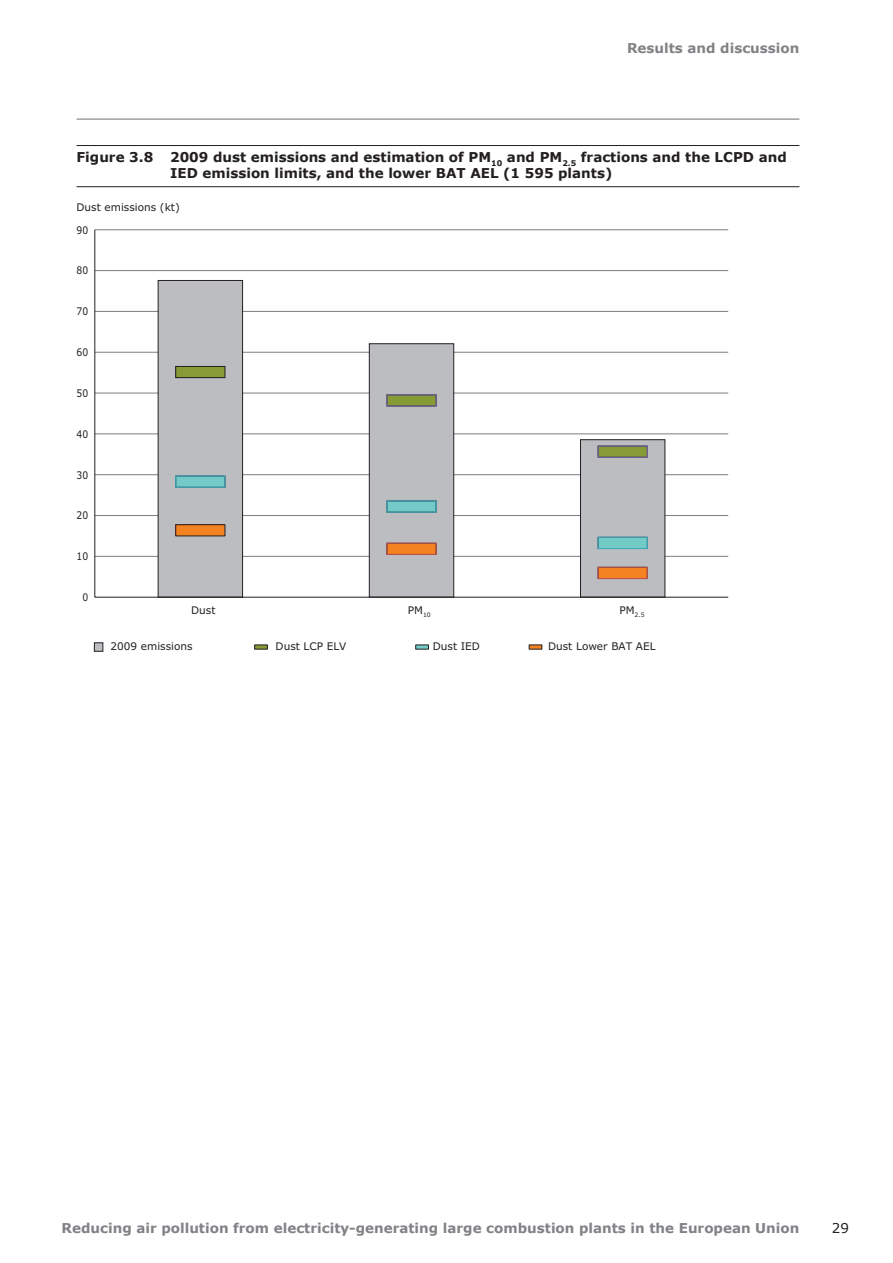
<style>
.page{position:relative;width:893px;height:1263px;background:#fff}
.page>*{position:absolute;margin:0;border:0;box-sizing:border-box;transform-origin:0 0}
.Figure_Title{font:700 13.5px/16.5px "Verdana";color:#231f20}
.t1{font:700 13.5px "Verdana";color:#808285}
.t2{font:13.5px "Verdana";color:#231f20}
.t3{font:10.5px "Verdana";color:#231f20}
.t4{font:10.5px "Verdana";color:#231f20;scale:.87 1}
.t5{font:6.15px "Verdana";color:#231f20}
</style>
<div class="page">
<hr style="left:77px;top:119px;width:722px;height:1px;background:#6c6d70">
<hr style="left:77px;top:145px;width:722px;height:1px;background:#231f20">
<hr style="left:77px;top:186px;width:722px;height:1px;background:#231f20">
<div style="left:94px;top:643px;width:9px;height:8px;background:#bcbdc0;border:1px solid #231f20"></div>
<svg style="left:529px;top:645px;width:13px;height:4px"></svg>
<svg style="left:415px;top:645px;width:14px;height:4px"></svg>
<svg style="left:254px;top:645px;width:14px;height:4px"></svg>
<hr style="left:95px;top:229px;width:633px;height:1px;background:#7b7e7f">
<hr style="left:95px;top:270px;width:633px;height:1px;background:#7b7e7f">
<hr style="left:95px;top:311px;width:633px;height:1px;background:#7b7e7f">
<hr style="left:95px;top:352px;width:633px;height:1px;background:#7b7e7f">
<hr style="left:95px;top:393px;width:633px;height:1px;background:#7b7e7f">
<hr style="left:95px;top:434px;width:633px;height:1px;background:#7b7e7f">
<hr style="left:95px;top:474px;width:633px;height:1px;background:#7b7e7f">
<hr style="left:95px;top:515px;width:633px;height:1px;background:#7b7e7f">
<hr style="left:95px;top:556px;width:633px;height:1px;background:#7b7e7f">
<svg style="left:158px;top:280px;width:507px;height:317px"></svg>
<hr style="left:94px;top:230px;width:1px;height:367px;background:#231f20">
<hr style="left:95px;top:597px;width:633px;height:1px;background:#231f20">
<div style="left:176px;top:366px;width:49px;height:12px;background:#869a35;border:1px solid #231f20"></div>
<div style="left:387px;top:395px;width:49px;height:11px;background:#869a35"></div>
<div style="left:386px;top:394px;width:51px;height:13px;border:1px solid #7865a5"></div>
<div style="left:598px;top:446px;width:49px;height:11px;background:#869a35"></div>
<div style="left:597px;top:445px;width:51px;height:13px;border:1px solid #7865a5"></div>
<div style="left:176px;top:476px;width:49px;height:11px;background:#73cac7"></div>
<div style="left:175px;top:475px;width:50px;height:13px;border:1px solid #3fabc3"></div>
<div style="left:387px;top:501px;width:49px;height:11px;background:#73cac7"></div>
<div style="left:386px;top:500px;width:51px;height:13px;border:1px solid #3fabc3"></div>
<div style="left:598px;top:537px;width:49px;height:12px;background:#73cac7"></div>
<div style="left:597px;top:537px;width:51px;height:12px;border:1px solid #3fabc3"></div>
<div style="left:176px;top:524px;width:49px;height:12px;background:#f58220;border:1px solid #231f20"></div>
<div style="left:387px;top:543px;width:49px;height:12px;background:#f58220"></div>
<div style="left:386px;top:543px;width:51px;height:12px;border:1px solid #bb5250"></div>
<div style="left:598px;top:567px;width:49px;height:12px;background:#f58220"></div>
<div style="left:597px;top:567px;width:51px;height:12px;border:1px solid #bb5250"></div>
<p class="t1" style="left:627px;top:39px;width:174px">Results and discussion</p>
<p class="Figure_Title" style="left:170px;top:148px;width:618px;text-indent:-94px">Figure 3.8 2009 dust emissions and estimation of PM<sub>10</sub> and PM<sub>2.5</sub> fractions and the LCPD and<br>IED emission limits, and the lower BAT AEL (1 595 plants)</p>
<p class="t3" style="left:77px;top:200px;width:105px">Dust emissions (kt)</p>
<p class="t4" style="left:77px;top:222px;width:15px">90</p>
<p class="t4" style="left:77px;top:263px;width:15px">80</p>
<p class="t4" style="left:77px;top:304px;width:15px">70</p>
<p class="t4" style="left:77px;top:345px;width:15px">60</p>
<p class="t4" style="left:77px;top:386px;width:15px">50</p>
<p class="t4" style="left:77px;top:427px;width:15px">40</p>
<p class="t4" style="left:77px;top:467px;width:15px">30</p>
<p class="t4" style="left:77px;top:508px;width:15px">20</p>
<p class="t4" style="left:77px;top:549px;width:15px">10</p>
<p class="t4" style="left:82px;top:590px;width:8px">0</p>
<p class="t3" style="left:191px;top:603px;width:26px">Dust</p>
<p class="t3" style="left:408px;top:603px;width:24px">PM<sub>10</sub></p>
<p class="t5" style="left:619px;top:611px;width:27px"><sup>PM</sup>2.5</p>
<p class="t3" style="left:110px;top:639px;width:84px">2009 emissions</p>
<p class="t3" style="left:276px;top:639px;width:72px">Dust LCP ELV</p>
<p class="t3" style="left:433px;top:639px;width:49px">Dust IED</p>
<p class="t3" style="left:548px;top:639px;width:109px">Dust Lower BAT AEL</p>
<p class="t1" style="left:62px;top:1219px;width:739px">Reducing air pollution from electricity-generating large combustion plants in the European Union</p>
<p class="t2" style="left:832px;top:1219px;width:19px">29</p>
</div>
